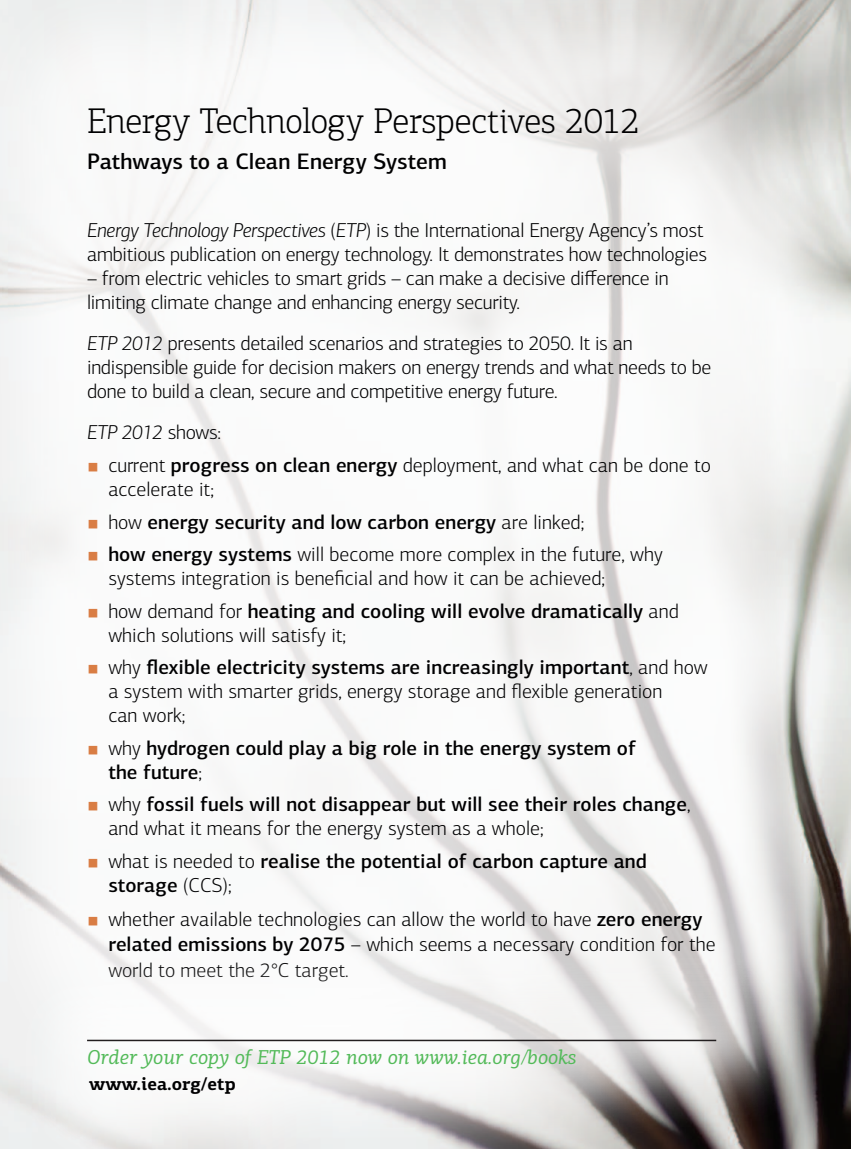
<style>
.page{position:relative;width:851px;height:1149px;background:#fff}
.page>*{position:absolute;margin:0;border:0;box-sizing:border-box;transform-origin:0 0}
.t1{font:300 36px "PF Centro Slab Pro";letter-spacing:-.015em;color:#000001}
.t2{font:500 22.5px "PF Centro Sans Pro";letter-spacing:-.005em;color:#000001}
.t3{font:300 20.25px/24px "PF Centro Sans Pro";letter-spacing:-.015em;color:#000001}
.t4{font:500 20.25px/24px "PF Centro Sans Pro";color:#000001}
.t5{font:italic 20.25px "PF Centro Slab Pro";letter-spacing:.005em;color:#53ba59}
.t6{font:italic 300 20.25px "PF Centro Sans Pro";letter-spacing:-.015em;color:#000001}
.t7{font:700 18px "PF Centro Slab Pro";color:#000001}
.s1{font-style:italic}
.s2{font-style:normal}
.s3{font-size:13.5px;color:#d97d44}
.s4{font-weight:500}
.s5{font-weight:300;font-size:13.5px;color:#d97d44}
.s6{font-weight:300}
</style>
<div class="page">
<div style="left:0;top:0;width:850px;height:1102px;background:#fff;opacity:.75"></div>
<div style="left:1px;top:945px;width:805px;height:203px;background:#fff;opacity:.75"></div>
<hr style="left:87px;top:1039px;width:629px;height:1px;background:#231f20">
<p class="t1" style="left:87px;top:100px;width:554px">Energy Technology Perspectives 2012</p>
<p class="t2" style="left:87px;top:147px;width:361px">Pathways to a Clean Energy System</p>
<p class="t3" style="left:87px;top:218px;width:621px"><span class="s1">Energy Technology Perspectives</span> (<span class="s1">ETP</span>) is the International Energy Agency’s most ambitious publication on energy technology. It demonstrates how technologies</p>
<p class="t3" style="left:87px;top:266px;width:583px">– from electric vehicles to smart grids – can make a decisive difference in limiting climate change and enhancing energy security.</p>
<p class="t3" style="left:87px;top:331px;width:625px"><span class="s1">ETP 2012</span> presents detailed scenarios and strategies to 2050. It is an indispensible guide for decision makers on energy trends and what needs to be done to build a clean, secure and competitive energy future.</p>
<p class="t6" style="left:87px;top:421px;width:135px">ETP 2012 <span class="s2">shows:</span></p>
<p class="t3" style="left:108px;top:453px;width:604px;text-indent:-21px"><span class="s3">■</span> current <span class="s4">progress on clean energy</span> deployment, and what can be done to accelerate it;</p>
<p class="t4" style="left:87px;top:509px;width:498px"><span class="s5">■</span> <span class="s6">how</span> energy security and low carbon energy <span class="s6">are linked;</span></p>
<p class="t3" style="left:108px;top:542px;width:556px;text-indent:-21px"><span class="s3">■</span> <span class="s4">how energy systems</span> will become more complex in the future, why systems integration is beneficial and how it can be achieved;</p>
<p class="t3" style="left:108px;top:598px;width:572px;text-indent:-21px"><span class="s3">■</span> how demand for <span class="s4">heating and cooling will evolve dramatically</span> and which solutions will satisfy it;</p>
<p class="t3" style="left:108px;top:655px;width:600px;text-indent:-21px"><span class="s3">■</span> why <span class="s4">flexible electricity systems are increasingly important</span>, and how a system with smarter grids, energy storage and flexible generation<br>can work;</p>
<p class="t4" style="left:108px;top:735px;width:529px;text-indent:-21px"><span class="s5">■</span> <span class="s6">why</span> hydrogen could play a big role in the energy system of the future<span class="s6">;</span></p>
<p class="t4" style="left:108px;top:792px;width:583px;text-indent:-21px"><span class="s5">■</span> <span class="s6">why</span> fossil fuels will not disappear but will see their roles change<span class="s6">, and what it means for the energy system as a whole;</span></p>
<p class="t4" style="left:108px;top:848px;width:540px;text-indent:-21px"><span class="s5">■</span> <span class="s6">what is needed to</span> realise the potential of carbon capture and storage <span class="s6">(CCS);</span></p>
<p class="t3" style="left:108px;top:906px;width:608px;line-height:25.5px;text-indent:-21px"><span class="s3">■</span> whether available technologies can allow the world to have <span class="s4">zero energy related emissions by 2075</span> – which seems a necessary condition for the world to meet the 2°C target.</p>
<p class="t5" style="left:87px;top:1044px;width:491px">Order your copy of ETP 2012 now on www.iea.org/books</p>
<p class="t7" style="left:89px;top:1072px;width:148px">www.iea.org/etp</p>
</div>
